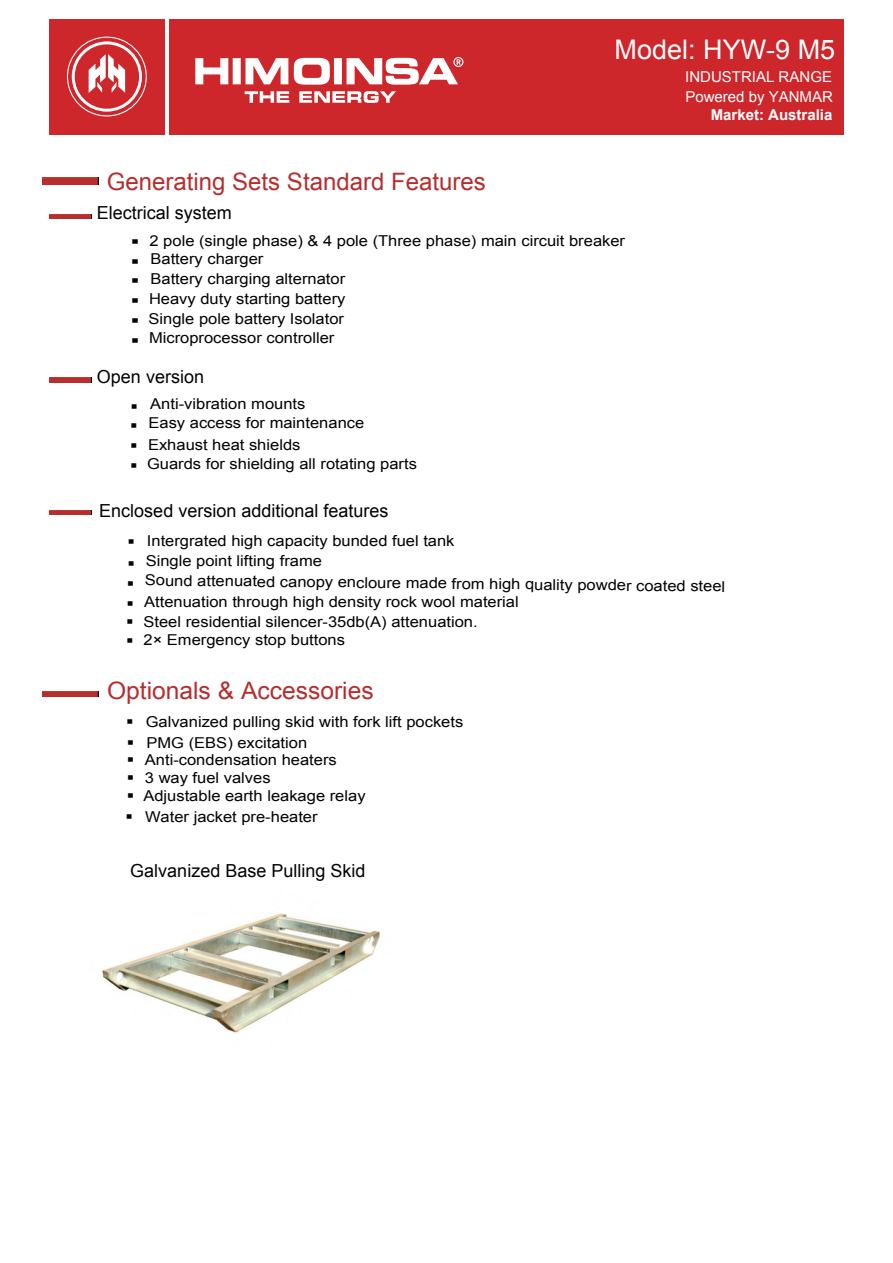
<style>
.page{position:relative;width:893px;height:1263px;background:#fff}
.page>*{position:absolute;margin:0;border:0;box-sizing:border-box;transform-origin:0 0}
.t1{font:27px "Arial";color:#fff}
.t2{font:24px "Arial";color:#b72d2e}
.t3{font:18px "Arial";color:#030303}
.t4{font:15px/20px "Arial";color:#030303;scale:1.1 1}
.t5{font:15px/19.5px "Arial";color:#fff}
.t6{font:700 15px "Arial";color:#fff}
.t7{font:15px/19.8px "Wingdings";color:#030303;text-align:justify;scale:1.1 1}
.t8{font:15px/19.8px "Wingdings";color:#030303;text-align:justify;scale:1.27 1}
</style>
<div class="page">
<img style="left:102px;top:913px;width:278px;height:120px">
<img style="left:43px;top:178px;width:55px;height:6px">
<img style="left:49px;top:214px;width:43px;height:4px">
<img style="left:49px;top:378px;width:43px;height:4px">
<img style="left:49px;top:510px;width:43px;height:4px">
<img style="left:43px;top:691px;width:55px;height:6px">
<div style="left:765px;top:19px;width:79px;height:115px;background:#cd262b"></div>
<div style="left:169px;top:19px;width:596px;height:115px;background:#cd262b"></div>
<div style="left:49px;top:19px;width:115px;height:115px;background:#cd262b"></div>
<svg style="left:67px;top:37px;width:80px;height:79px"></svg>
<svg style="left:195px;top:57px;width:268px;height:28px"></svg>
<svg style="left:245px;top:91px;width:44px;height:12px"></svg>
<svg style="left:299px;top:91px;width:97px;height:12px"></svg>
<h2 class="t2" style="left:107px;top:166px;width:380px">Generating Sets Standard Features</h2>
<p class="t3" style="left:97px;top:201px;width:137px">Electrical system</p>
<h1 class="t1" style="left:615px;top:32px;width:222px">Model: HYW-9 M5</h1>
<p class="t5" style="left:685px;top:68px;width:149px">INDUSTRIAL RANGE<br>Powered by YANMAR</p>
<p class="t6" style="left:711px;top:104px;width:123px">Market: Australia</p>
<p class="t8" style="left:131px;top:232px;width:8px">▪ ▪ ▪ ▪ ▪ ▪</p>
<p class="t4" style="left:149px;top:231px;width:434px;line-height:18.3px">2 pole (single phase) &amp; 4 pole (Three phase) main circuit breaker<br>Battery charger</p>
<p class="t4" style="left:149px;top:269px;width:181px;text-align:justify">Battery charging alternator Heavy duty starting battery Single pole battery Isolator</p>
<p class="t4" style="left:149px;top:328px;width:170px">Microprocessor controller</p>
<p class="t3" style="left:97px;top:365px;width:109px">Open version</p>
<p class="t4" style="left:131px;top:394px;width:160px">▪ Anti-vibration mounts</p>
<p class="t7" style="left:130px;top:416px;width:8px">▪ ▪ ▪</p>
<p class="t4" style="left:148px;top:412px;width:198px;line-height:22px">Easy access for maintenance<br>Exhaust heat shields</p>
<p class="t4" style="left:147px;top:454px;width:247px">Guards for shielding all rotating parts</p>
<p class="t3" style="left:99px;top:499px;width:291px">Enclosed version additional features</p>
<p class="t4" style="left:128px;top:531px;width:299px">▪ Intergrated high capacity bunded fuel tank</p>
<p class="t7" style="left:126px;top:553px;width:9px;line-height:20.2px">▪ ▪ ▪</p>
<p class="t4" style="left:146px;top:551px;width:162px">Single point lifting frame</p>
<p class="t4" style="left:145px;top:568px;width:529px;rotate:1deg">Sound attenuated canopy encloure made from high quality powder coated steel</p>
<p class="t4" style="left:144px;top:592px;width:342px">Attenuation through high density rock wool material</p>
<p class="t4" style="left:126px;top:611px;width:321px">▪ Steel residential silencer-35db(A) attenuation.</p>
<p class="t4" style="left:126px;top:630px;width:200px">▪ 2× Emergency stop buttons</p>
<h2 class="t2" style="left:107px;top:675px;width:268px">Optionals &amp; Accessories</h2>
<p class="t7" style="left:127px;top:750px;width:8px">▪</p>
<p class="t7" style="left:127px;top:768px;width:8px">▪</p>
<p class="t7" style="left:127px;top:786px;width:8px">▪</p>
<p class="t7" style="left:125px;top:807px;width:8px">▪</p>
<p class="t4" style="left:146px;top:712px;width:290px">Galvanized pulling skid with fork lift pockets</p>
<p class="t4" style="left:145px;top:735px;width:176px;line-height:16.5px">PMG (EBS) excitation<br>Anti-condensation heaters</p>
<p class="t4" style="left:143px;top:769px;width:203px;line-height:17.5px">3 way fuel valves<br>Adjustable earth leakage relay</p>
<p class="t4" style="left:145px;top:807px;width:158px">Water jacket pre-heater</p>
<p class="t3" style="left:130px;top:859px;width:237px">Galvanized Base Pulling Skid</p>
</div>
